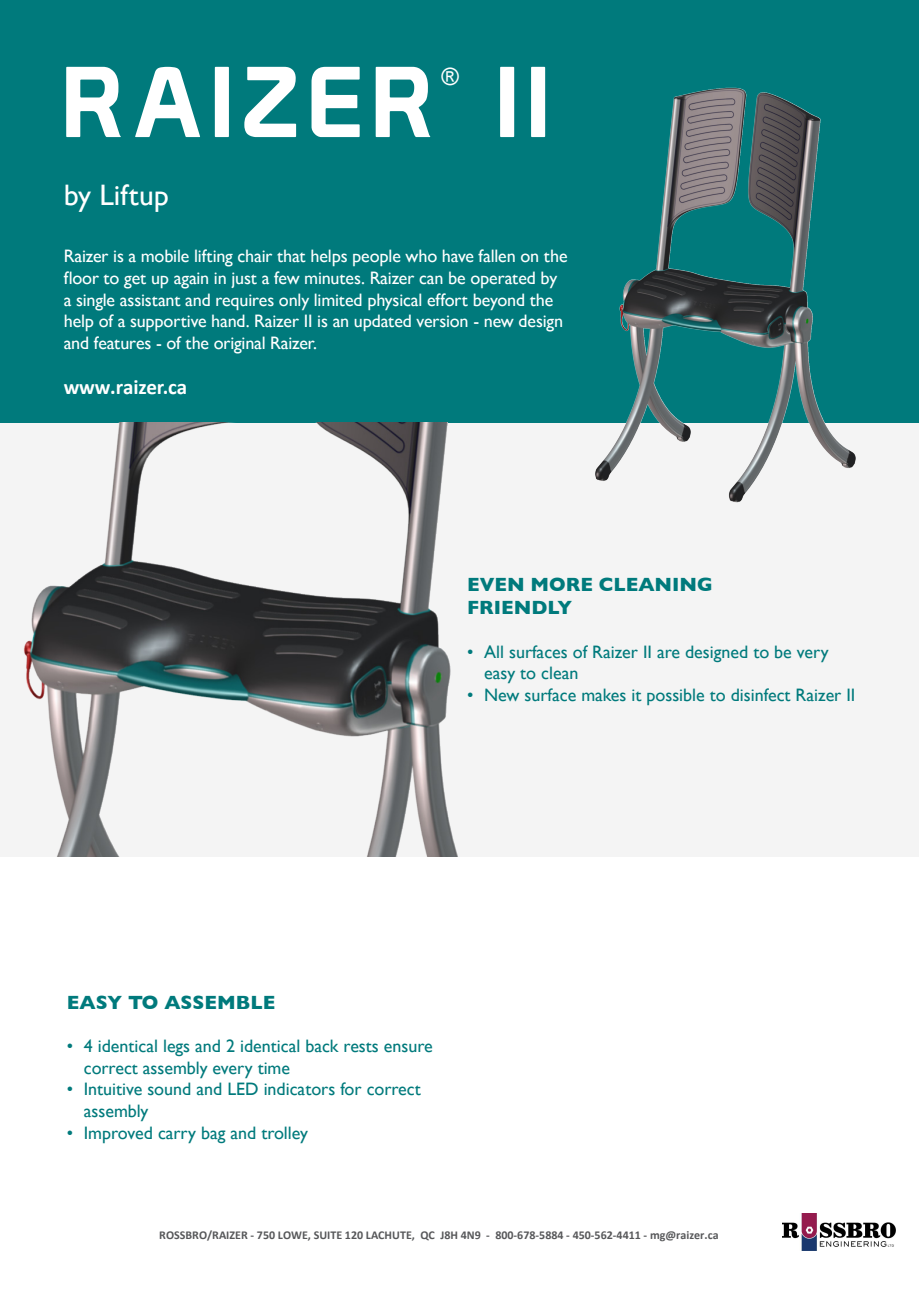
<style>
.page{position:relative;width:919px;height:1289px;background:#fff}
.page>*{position:absolute;margin:0;border:0;box-sizing:border-box;transform-origin:0 0}
.t1{font:97.95px "Prototype";letter-spacing:.085em;color:#fff}
.t2{font:29.55px "Gill Sans Nova";color:#fff}
.t3{font:23.85px "Arial";color:#fff}
.t4{font:700 21px "Calibri";letter-spacing:-.005em;color:#fff}
.t5{font:700 19.5px/23.4px "Gill Sans";color:#007a7c}
.t6{font:18px/21.6px "Gill Sans Nova";letter-spacing:-.01em;color:#fff}
.t7{font:18px/21.6px "Gill Sans";color:#007a7c}
.t8{font:700 12px "Calibri";color:#57585a}
</style>
<div class="page">
<div style="left:0;top:422px;width:918px;height:434px;background:#f4f4f4"></div>
<div style="left:0;top:0;width:918px;height:422px;background:#007a7c"></div>
<img style="left:0;top:422px;width:459px;height:434px">
<img style="left:459px;top:87px;width:459px;height:416px">
<img style="left:782px;top:1213px;width:113px;height:36px">
<p class="t1" style="left:62px;top:44px;width:372px">RAIZER</p>
<p class="t3" style="left:441px;top:60px;width:19px">®</p>
<p class="t1" style="left:496px;top:44px;width:55px">II</p>
<p class="t2" style="left:64px;top:177px;width:106px">by Liftup</p>
<p class="t6" style="left:64px;top:245px;width:505px">Raizer is a mobile lifting chair that helps people who have fallen on the floor to get up again in just a few minutes. Raizer can be operated by a single assistant and requires only limited physical effort beyond the help of a supportive hand. Raizer II is an updated version - new design and features - of the original Raizer.</p>
<p class="t4" style="left:64px;top:372px;width:125px">www.raizer.ca</p>
<p class="t5" style="left:467px;top:572px;width:247px">EVEN MORE CLEANING<br>FRIENDLY</p>
<p class="t7" style="left:484px;top:640px;width:346px;text-indent:-17px">• All surfaces of Raizer II are designed to be very easy to clean</p>
<p class="t7" style="left:467px;top:683px;width:390px">• New surface makes it possible to disinfect Raizer II</p>
<p class="t5" style="left:67px;top:990px;width:210px">EASY TO ASSEMBLE</p>
<p class="t7" style="left:84px;top:1035px;width:350px;text-indent:-17px">• 4 identical legs and 2 identical back rests ensure correct assembly every time</p>
<p class="t7" style="left:84px;top:1078px;width:338px;text-indent:-17px">• Intuitive sound and LED indicators for correct assembly</p>
<p class="t7" style="left:67px;top:1121px;width:243px">• Improved carry bag and trolley</p>
<p class="t8" style="left:159px;top:1226px;width:561px">ROSSBRO/RAIZER - 750 LOWE, SUITE 120 LACHUTE, QC J8H 4N9 - 800-678-5884 - 450-562-4411 - mg@raizer.ca</p>
</div>
